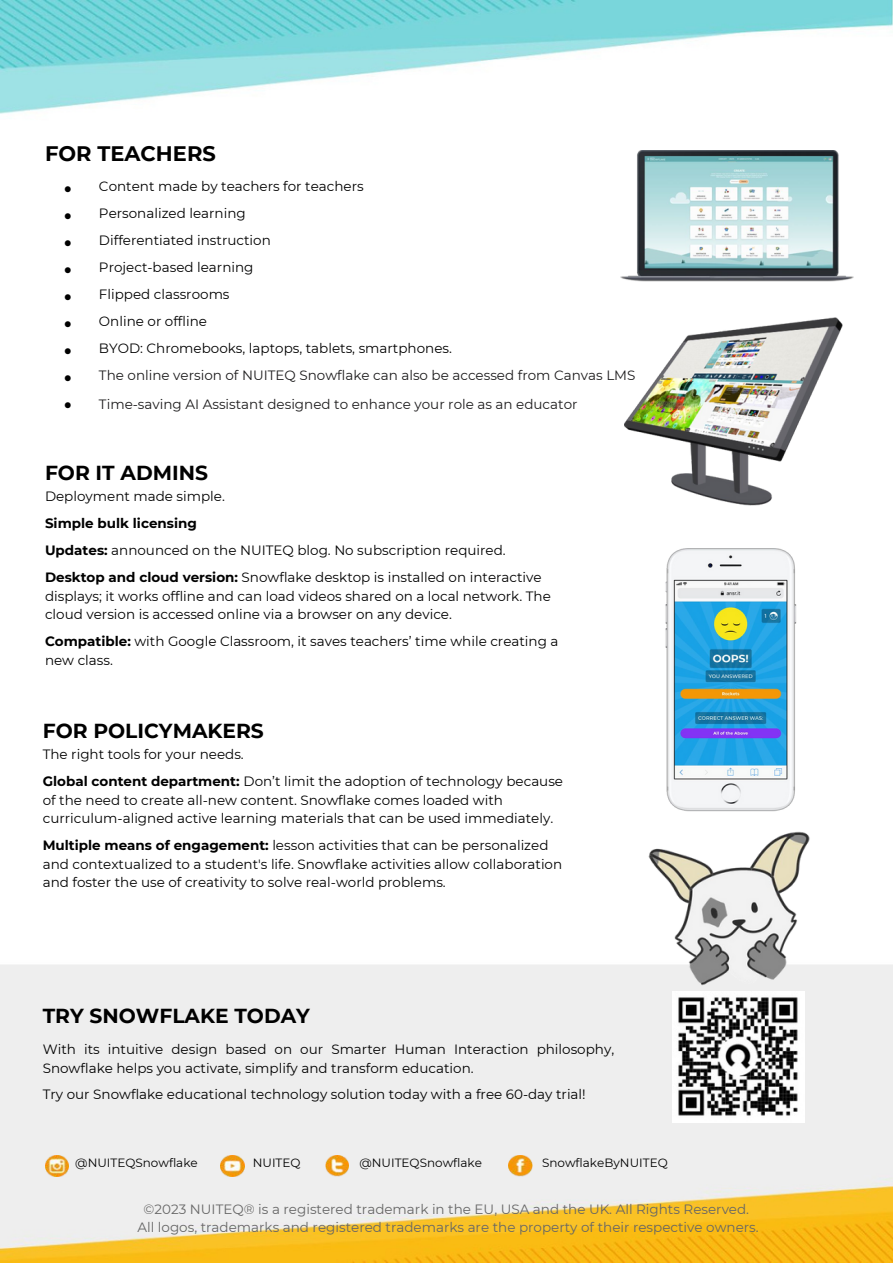
<style>
.page{position:relative;width:893px;height:1264px;background:#fff}
.page>*{position:absolute;margin:0;border:0;box-sizing:border-box;transform-origin:0 0}
.t1{font:700 21px "Montserrat";color:#000}
.t2{font:700 20.25px "Montserrat";color:#000}
.t3{font:13.5px/27px "Montserrat";color:#000}
.t4{font:13.5px/18px "Montserrat";color:#666;text-align:center}
.t5{font:13.5px "Montserrat";color:#1d1c1d}
.t6{font:700 13.5px "Montserrat";color:#000}
.t7{font:13.5px/27px "Arimo";color:#000;text-align:justify}
.t8{font:12px "Montserrat";color:#000}
.s1{font-weight:700}
</style>
<div class="page">
<img style="left:0;top:0;width:892px;height:1262px">
<img style="left:45px;top:1155px;width:24px;height:21px">
<img style="left:220px;top:1155px;width:24px;height:21px">
<img style="left:325px;top:1155px;width:23px;height:21px">
<img style="left:508px;top:1155px;width:24px;height:21px">
<img style="left:672px;top:991px;width:132px;height:131px">
<img style="left:619px;top:150px;width:235px;height:132px">
<img style="left:642px;top:825px;width:173px;height:166px">
<img style="left:624px;top:317px;width:218px;height:204px">
<img style="left:664px;top:546px;width:132px;height:265px">
<p class="t1" style="left:45px;top:140px;width:172px">FOR TEACHERS</p>
<p class="t7" style="left:64px;top:175px;width:10px">● ● ● ● ● ● ● ●</p>
<p class="t7" style="left:64px;top:391px;width:10px">●</p>
<p class="t3" style="left:99px;top:172px;width:266px">Content made by teachers for teachers</p>
<p class="t3" style="left:99px;top:199px;width:148px">Personalized learning</p>
<p class="t3" style="left:99px;top:226px;width:173px">Differentiated instruction</p>
<p class="t3" style="left:99px;top:253px;width:156px">Project-based learning</p>
<p class="t3" style="left:99px;top:280px;width:132px">Flipped classrooms</p>
<p class="t3" style="left:99px;top:307px;width:110px">Online or offline</p>
<p class="t3" style="left:99px;top:334px;width:354px">BYOD: Chromebooks, laptops, tablets, smartphones.</p>
<p class="t5" style="left:99px;top:366px;width:538px">The online version of NUITEQ Snowflake can also be accessed from Canvas LMS</p>
<p class="t5" style="left:99px;top:395px;width:480px">Time-saving AI Assistant designed to enhance your role as an educator</p>
<p class="t2" style="left:45px;top:460px;width:164px">FOR IT ADMINS</p>
<p class="t3" style="left:45px;top:482px;width:181px">Deployment made simple.</p>
<p class="t6" style="left:45px;top:514px;width:153px">Simple bulk licensing</p>
<p class="t3" style="left:45px;top:536px;width:462px"><span class="s1">Updates:</span> announced on the NUITEQ blog. No subscription required.</p>
<p class="t3" style="left:45px;top:563px;width:498px"><span class="s1">Desktop and cloud version:</span> Snowflake desktop is installed on interactive</p>
<p class="t3" style="left:45px;top:582px;width:507px">displays; it works offline and can load videos shared on a local network. The</p>
<p class="t3" style="left:45px;top:600px;width:408px">cloud version is accessed online via a browser on any device.</p>
<p class="t3" style="left:45px;top:627px;width:515px"><span class="s1">Compatible:</span> with Google Classroom, it saves teachers’ time while creating a</p>
<p class="t3" style="left:45px;top:646px;width:69px">new class.</p>
<p class="t2" style="left:43px;top:718px;width:223px">FOR POLICYMAKERS</p>
<p class="t3" style="left:43px;top:740px;width:202px">The right tools for your needs.</p>
<p class="t3" style="left:43px;top:767px;width:522px"><span class="s1">Global content department:</span> Don’t limit the adoption of technology because</p>
<p class="t3" style="left:43px;top:786px;width:461px">of the need to create all-new content. Snowflake comes loaded with</p>
<p class="t3" style="left:43px;top:804px;width:512px">curriculum-aligned active learning materials that can be used immediately.<br><span class="s1">Multiple means of engagement:</span> lesson activities that can be personalized</p>
<p class="t3" style="left:43px;top:850px;width:521px">and contextualized to a student's life. Snowflake activities allow collaboration</p>
<p class="t3" style="left:43px;top:868px;width:404px">and foster the use of creativity to solve real-world problems.</p>
<p class="t2" style="left:43px;top:1003px;width:269px">TRY SNOWFLAKE TODAY</p>
<p class="t3" style="left:43px;top:1039px;width:573px;line-height:19px">With its intuitive design based on our Smarter Human Interaction philosophy,<br>Snowflake helps you activate, simplify and transform education.</p>
<p class="t3" style="left:43px;top:1080px;width:544px">Try our Snowflake educational technology solution today with a free 60-day trial!</p>
<p class="t8" style="left:75px;top:1155px;width:124px">@NUITEQSnowflake</p>
<p class="t8" style="left:253px;top:1155px;width:49px">NUITEQ</p>
<p class="t8" style="left:359px;top:1155px;width:124px">@NUITEQSnowflake</p>
<p class="t8" style="left:542px;top:1155px;width:127px">SnowflakeByNUITEQ</p>
<p class="t4" style="left:137px;top:1200px;width:622px">©2023 NUITEQ® is a registered trademark in the EU, USA and the UK. All Rights Reserved.<br>All logos, trademarks and registered trademarks are the property of their respective owners.</p>
</div>
